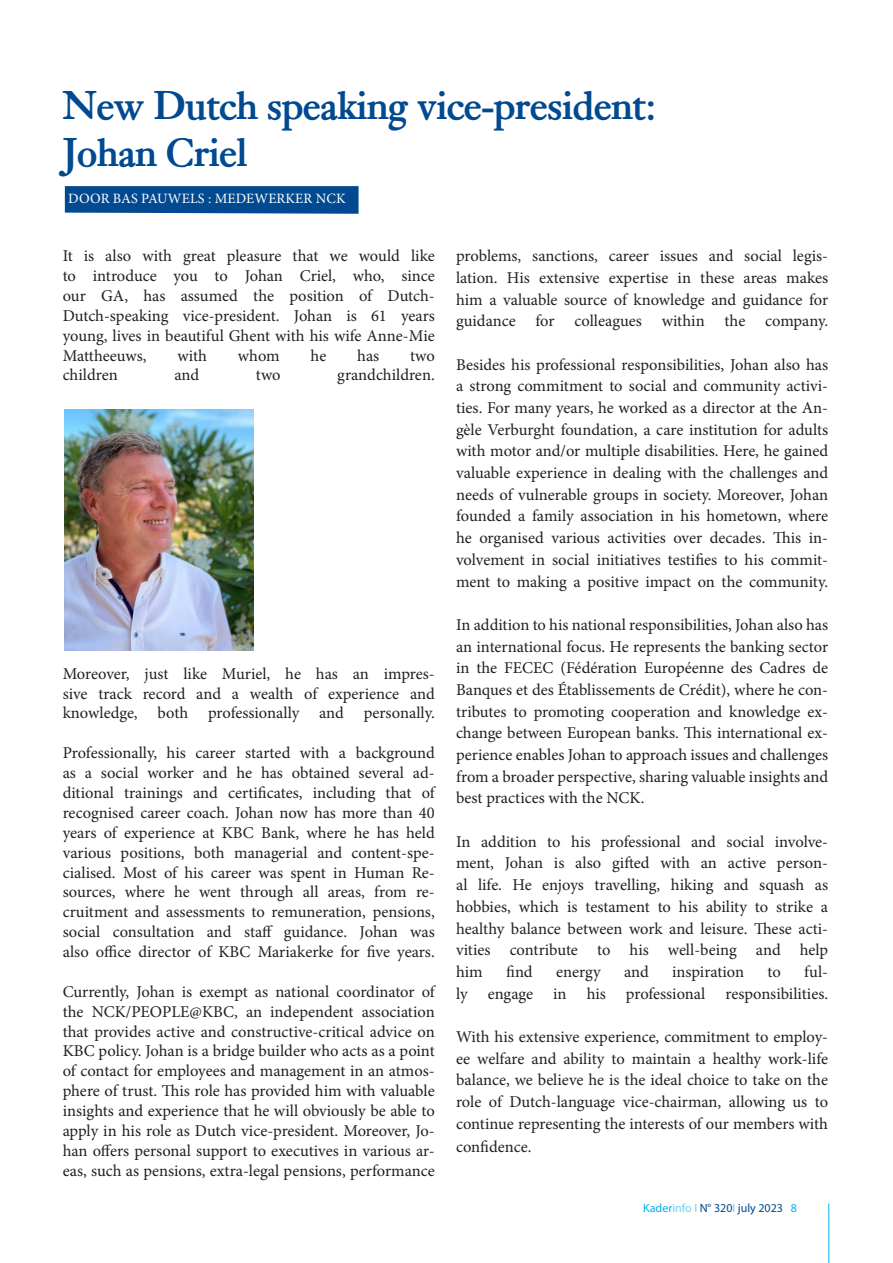
<style>
.page{position:relative;width:893px;height:1263px;background:#fff}
.page>*{position:absolute;margin:0;border:0;box-sizing:border-box;transform-origin:0 0}
.t1{font:700 39px "Bliss";color:#014990}
.t2{font:16.5px/21.8px "Minion Pro";color:#231f20;text-align:justify}
.t3{font:14.25px "Minion Pro";letter-spacing:.01em;color:#fff}
.t4{font:12px "Myriad Pro";color:#014990}
.s1{color:#00aeef}
.s2{color:#6bcff6}
</style>
<div class="page">
<hr style="left:828px;top:1203px;width:1px;height:60px;background:#00aeef">
<svg style="left:65px;top:186px;width:294px;height:28px;background:#094f93"></svg>
<img style="left:65px;top:409px;width:189px;height:241px">
<p class="t1" style="left:63px;top:81px;width:595px">New Dutch speaking vice-president:</p>
<p class="t1" style="left:63px;top:128px;width:186px">Johan Criel</p>
<p class="t3" style="left:68px;top:189px;width:279px">DOOR BAS PAUWELS : MEDEWERKER NCK</p>
<p class="t2" style="left:63px;top:246px;width:374px;line-height:20px">It is also with great pleasure that we would like to introduce you to Johan Criel, who, since our GA, has assumed the position of Dutch-Dutch-speaking vice-president. Johan is 61 years young, lives in beautiful Ghent with his wife Anne-Mie Mattheeuws,</p>
<p class="t2" style="left:178px;top:344px;width:31px">with</p>
<p class="t2" style="left:238px;top:344px;width:43px">whom</p>
<p class="t2" style="left:311px;top:344px;width:17px">he</p>
<p class="t2" style="left:357px;top:344px;width:24px">has</p>
<p class="t2" style="left:410px;top:344px;width:26px">two</p>
<p class="t2" style="left:63px;top:364px;width:57px">children</p>
<p class="t2" style="left:174px;top:364px;width:26px">and</p>
<p class="t2" style="left:256px;top:364px;width:26px">two</p>
<p class="t2" style="left:337px;top:364px;width:99px">grandchildren.</p>
<p class="t2" style="left:63px;top:663px;width:374px;line-height:20px">Moreover, just like Muriel, he has an impres&shy;sive track record and a wealth of experience and knowledge, both professionally and personally.</p>
<p class="t2" style="left:63px;top:743px;width:374px;line-height:20px">Professionally, his career started with a background as a social worker and he has obtained several ad&shy;ditional trainings and certificates, including that of recognised career coach. Johan now has more than 40 years of experience at KBC Bank, where he has held various positions, both managerial and content-spe&shy;cialised. Most of his career was spent in Human Re&shy;sources, where he went through all areas, from re&shy;cruitment and assessments to remuneration, pensions, social consultation and staff guidance. Johan was also office director of KBC Mariakerke for five years.</p>
<p class="t2" style="left:63px;top:982px;width:374px;line-height:20px">Currently, Johan is exempt as national coordinator of the NCK/PEOPLE@KBC, an independent association that provides active and constructive-critical advice on KBC policy. Johan is a bridge builder who acts as a point of contact for employees and management in an atmos&shy;phere of trust. This role has provided him with valuable insights and experience that he will obviously be able to apply in his role as Dutch vice-president. Moreover, Jo&shy;han offers personal support to executives in various ar&shy;eas, such as pensions, extra-legal pensions, performance</p>
<p class="t2" style="left:456px;top:245px;width:374px">problems, sanctions, career issues and social legis&shy;lation. His extensive expertise in these areas makes him a valuable source of knowledge and guidance for guidance for colleagues within the company.</p>
<p class="t2" style="left:456px;top:354px;width:374px">Besides his professional responsibilities, Johan also has a strong commitment to social and community activi&shy;ties. For many years, he worked as a director at the An&shy;gèle Verburght foundation, a care institution for adults with motor and/or multiple disabilities. Here, he gained valuable experience in dealing with the challenges and needs of vulnerable groups in society. Moreover, Johan founded a family association in his hometown, where he organised various activities over decades. This in&shy;volvement in social initiatives testifies to his commit&shy;ment to making a positive impact on the community.</p>
<p class="t2" style="left:456px;top:614px;width:374px">In addition to his national responsibilities, Johan also has an international focus. He represents the banking sector in the FECEC (Fédération Européenne des Cadres de Banques et des Établissements de Crédit), where he con&shy;tributes to promoting cooperation and knowledge ex&shy;change between European banks. This international ex&shy;perience enables Johan to approach issues and challenges from a broader perspective, sharing valuable insights and best practices with the NCK.</p>
<p class="t2" style="left:456px;top:831px;width:374px">In addition to his professional and social involve&shy;ment, Johan is also gifted with an active person&shy;al life. He enjoys travelling, hiking and squash as hobbies, which is testament to his ability to strike a healthy balance between work and leisure. These acti&shy;vities contribute to his well-being and help him</p>
<p class="t2" style="left:456px;top:961px;width:374px;text-align:right">ful-<br>ly engage in his professional responsibilities.</p>
<p class="t2" style="left:456px;top:1026px;width:374px">With his extensive experience, commitment to employ&shy;ee welfare and ability to maintain a healthy work-life balance, we believe he is the ideal choice to take on the role of Dutch-language vice-chairman, allowing us to continue representing the interests of our members with</p>
<p class="t2" style="left:456px;top:1136px;width:77px">confidence.</p>
<p class="t2" style="left:506px;top:961px;width:28px">find</p>
<p class="t2" style="left:556px;top:961px;width:46px">energy</p>
<p class="t2" style="left:624px;top:961px;width:26px">and</p>
<p class="t2" style="left:672px;top:961px;width:73px">inspiration</p>
<p class="t2" style="left:768px;top:961px;width:15px">to</p>
<p class="t4" style="left:643px;top:1201px;width:155px"><span class="s1">Kader</span><span class="s2">info I</span> N° 320<span class="s2">I</span> july 2023 <span class="s1">8</span></p>
</div>
